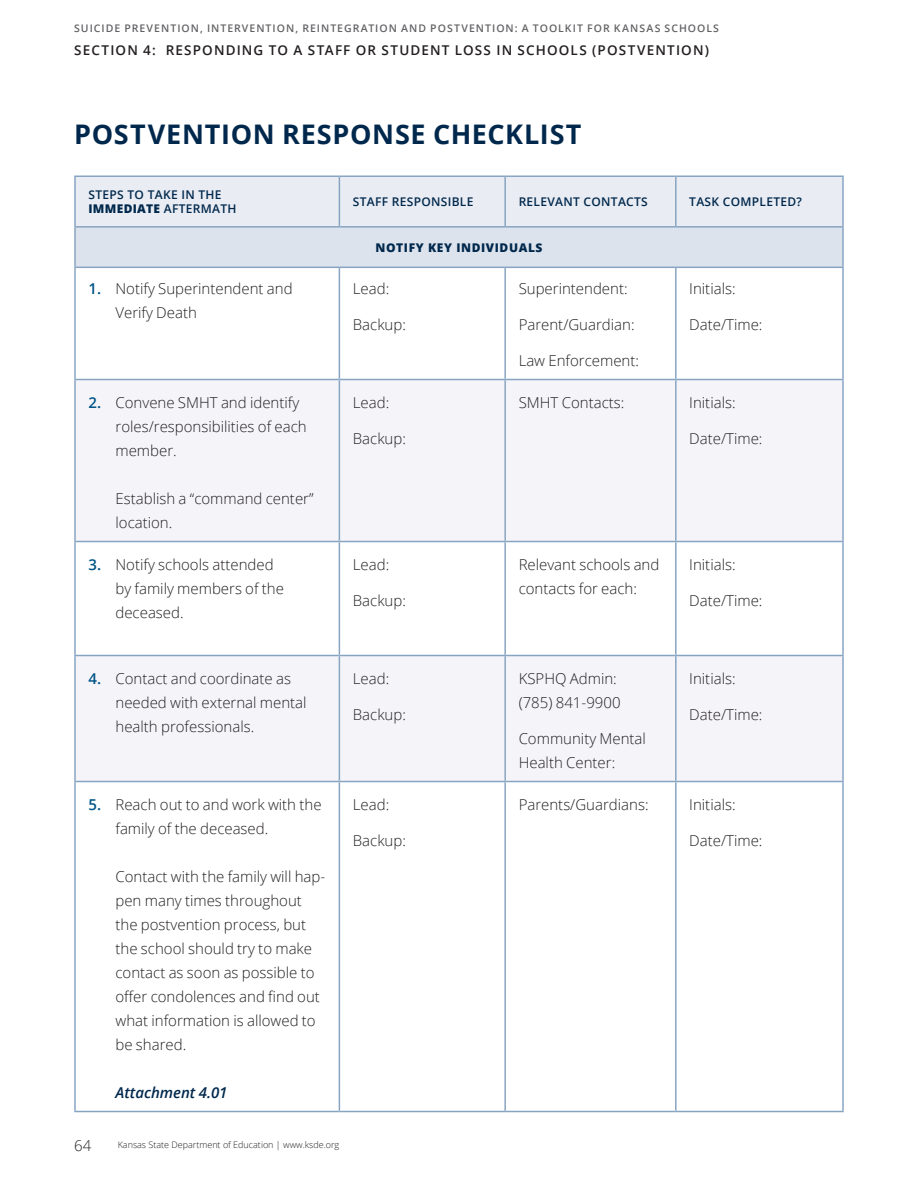
<style>
.page{position:relative;width:918px;height:1188px;background:#fff}
.page>*{position:absolute;margin:0;border:0;box-sizing:border-box;transform-origin:0 0}
.Attachment_title{font:700 27px "Open Sans";letter-spacing:.025em;color:#00284c}
.Body_text{font:300 15px/24px "Open Sans";color:#231f20}
.t1{font:italic 600 15px "Open Sans";color:#00284c}
.t2{font:600 13.5px "Open Sans";letter-spacing:.085em;color:#231f20}
.t3{font:600 12px/14.4px "Open Sans";letter-spacing:.025em;color:#00284c}
.t4{font:800 12px "Open Sans";letter-spacing:.05em;color:#00284c}
.t5{font:600 10.5px "Open Sans";letter-spacing:.095em;color:#636366}
.t6{font:300 9px "Open Sans";color:#231f20}
.s1{font-weight:800}
.s2{font-weight:600;color:#005587}
</style>
<div class="page">
<div style="left:76px;top:177px;width:766px;height:49px;background:#e9ecf3"></div>
<div style="left:75px;top:227px;width:768px;height:40px;background:#dde3ed"></div>
<div style="left:76px;top:380px;width:766px;height:161px;background:#f5f5f9"></div>
<svg style="left:76px;top:542px;width:766px;height:569px"></svg>
<hr style="left:74px;top:268px;width:2px;height:111px;background:#87a5c2">
<hr style="left:74px;top:176px;width:265px;height:1px;background:#87a5c2">
<hr style="left:74px;top:177px;width:2px;height:49px;background:#87a5c2">
<hr style="left:74px;top:226px;width:265px;height:2px;background:#87a5c2">
<hr style="left:74px;top:379px;width:265px;height:1px;background:#87a5c2">
<hr style="left:74px;top:380px;width:2px;height:161px;background:#87a5c2">
<hr style="left:74px;top:655px;width:265px;height:1px;background:#87a5c2">
<hr style="left:74px;top:656px;width:2px;height:125px;background:#87a5c2">
<hr style="left:74px;top:1111px;width:265px;height:1px;background:#87a5c2">
<hr style="left:74px;top:541px;width:265px;height:1px;background:#87a5c2">
<hr style="left:74px;top:542px;width:2px;height:113px;background:#87a5c2">
<hr style="left:74px;top:781px;width:265px;height:1px;background:#87a5c2">
<hr style="left:74px;top:782px;width:2px;height:329px;background:#87a5c2">
<hr style="left:339px;top:176px;width:166px;height:1px;background:#87a5c2">
<hr style="left:339px;top:177px;width:1px;height:49px;background:#87a5c2">
<hr style="left:505px;top:176px;width:171px;height:1px;background:#87a5c2">
<hr style="left:504px;top:177px;width:2px;height:49px;background:#87a5c2">
<hr style="left:676px;top:176px;width:168px;height:1px;background:#87a5c2">
<hr style="left:675px;top:177px;width:2px;height:49px;background:#87a5c2">
<hr style="left:842px;top:177px;width:2px;height:49px;background:#87a5c2">
<hr style="left:339px;top:226px;width:166px;height:2px;background:#87a5c2">
<hr style="left:505px;top:226px;width:171px;height:2px;background:#87a5c2">
<hr style="left:676px;top:226px;width:168px;height:2px;background:#87a5c2">
<hr style="left:339px;top:268px;width:1px;height:111px;background:#87a5c2">
<hr style="left:504px;top:268px;width:2px;height:111px;background:#87a5c2">
<hr style="left:675px;top:268px;width:2px;height:111px;background:#87a5c2">
<hr style="left:842px;top:268px;width:2px;height:111px;background:#87a5c2">
<hr style="left:339px;top:379px;width:166px;height:1px;background:#87a5c2">
<hr style="left:339px;top:380px;width:1px;height:161px;background:#87a5c2">
<hr style="left:505px;top:379px;width:171px;height:1px;background:#87a5c2">
<hr style="left:504px;top:380px;width:2px;height:161px;background:#87a5c2">
<hr style="left:676px;top:379px;width:168px;height:1px;background:#87a5c2">
<hr style="left:675px;top:380px;width:2px;height:161px;background:#87a5c2">
<hr style="left:842px;top:380px;width:2px;height:161px;background:#87a5c2">
<hr style="left:339px;top:541px;width:166px;height:1px;background:#87a5c2">
<hr style="left:339px;top:542px;width:1px;height:113px;background:#87a5c2">
<hr style="left:505px;top:541px;width:171px;height:1px;background:#87a5c2">
<hr style="left:504px;top:542px;width:2px;height:113px;background:#87a5c2">
<hr style="left:676px;top:541px;width:168px;height:1px;background:#87a5c2">
<hr style="left:675px;top:542px;width:2px;height:113px;background:#87a5c2">
<hr style="left:842px;top:542px;width:2px;height:113px;background:#87a5c2">
<hr style="left:339px;top:655px;width:166px;height:1px;background:#87a5c2">
<hr style="left:339px;top:656px;width:1px;height:125px;background:#87a5c2">
<hr style="left:505px;top:655px;width:171px;height:1px;background:#87a5c2">
<hr style="left:504px;top:656px;width:2px;height:125px;background:#87a5c2">
<hr style="left:676px;top:655px;width:168px;height:1px;background:#87a5c2">
<hr style="left:675px;top:656px;width:2px;height:125px;background:#87a5c2">
<hr style="left:842px;top:656px;width:2px;height:125px;background:#87a5c2">
<hr style="left:339px;top:781px;width:166px;height:1px;background:#87a5c2">
<hr style="left:339px;top:782px;width:1px;height:329px;background:#87a5c2">
<hr style="left:505px;top:781px;width:171px;height:1px;background:#87a5c2">
<hr style="left:504px;top:782px;width:2px;height:329px;background:#87a5c2">
<hr style="left:676px;top:781px;width:168px;height:1px;background:#87a5c2">
<hr style="left:675px;top:782px;width:2px;height:329px;background:#87a5c2">
<hr style="left:842px;top:782px;width:2px;height:329px;background:#87a5c2">
<hr style="left:339px;top:1111px;width:166px;height:1px;background:#87a5c2">
<hr style="left:505px;top:1111px;width:171px;height:1px;background:#87a5c2">
<hr style="left:676px;top:1111px;width:168px;height:1px;background:#87a5c2">
<hr style="left:74px;top:228px;width:2px;height:39px;background:#87a5c2">
<hr style="left:842px;top:228px;width:2px;height:39px;background:#87a5c2">
<hr style="left:74px;top:267px;width:265px;height:1px;background:#87a5c2">
<hr style="left:339px;top:267px;width:166px;height:1px;background:#87a5c2">
<hr style="left:505px;top:267px;width:171px;height:1px;background:#87a5c2">
<hr style="left:676px;top:267px;width:168px;height:1px;background:#87a5c2">
<p class="t5" style="left:74px;top:21px;width:646px">SUICIDE PREVENTION, INTERVENTION, REINTEGRATION AND POSTVENTION: A TOOLKIT FOR KANSAS SCHOOLS</p>
<p class="t2" style="left:74px;top:41px;width:112px">SECTION 4: RESPONDING</p>
<p class="t2" style="left:269px;top:41px;width:58px">TO A STAFF</p>
<p class="t2" style="left:356px;top:41px;width:46px">OR STUDENT</p>
<p class="t2" style="left:455px;top:41px;width:19px">LOSS</p>
<p class="t2" style="left:496px;top:41px;width:41px">IN SCHOOLS</p>
<p class="t2" style="left:592px;top:41px;width:26px">(POSTVENTION</p>
<p class="t2" style="left:705px;top:41px;width:6px">)</p>
<p class="Attachment_title" style="left:74px;top:115px;width:509px">POSTVENTION RESPONSE CHECKLIST</p>
<p class="t3" style="left:88px;top:187px;width:150px">STEPS TO TAKE IN THE<br><span class="s1">IMMEDIATE</span> AFTERMATH</p>
<p class="t3" style="left:353px;top:194px;width:122px">STAFF RESPONSIBLE</p>
<p class="t3" style="left:519px;top:194px;width:131px">RELEVANT CONTACTS</p>
<p class="t3" style="left:689px;top:194px;width:114px">TASK COMPLETED?</p>
<p class="t4" style="left:375px;top:238px;width:169px">NOTIFY KEY INDIVIDUALS</p>
<p class="Body_text" style="left:116px;top:276px;width:179px;text-indent:-27px"><span class="s2">1.</span> Notify Superintendent and<br>Verify Death</p>
<p class="Body_text" style="left:353px;top:276px;width:38px">Lead:</p>
<p class="Body_text" style="left:353px;top:312px;width:55px">Backup:</p>
<p class="Body_text" style="left:519px;top:276px;width:110px">Superintendent:</p>
<p class="Body_text" style="left:519px;top:312px;width:117px">Parent/Guardian:</p>
<p class="Body_text" style="left:519px;top:348px;width:122px">Law Enforcement:</p>
<p class="Body_text" style="left:689px;top:276px;width:48px">Initials:</p>
<p class="Body_text" style="left:689px;top:312px;width:75px">Date/Time:</p>
<p class="Body_text" style="left:116px;top:390px;width:193px;text-indent:-27px"><span class="s2">2.</span> Convene SMHT and identify roles/responsibilities of each member.</p>
<p class="Body_text" style="left:116px;top:486px;width:200px">Establish a “command center” location.</p>
<p class="Body_text" style="left:353px;top:390px;width:38px">Lead:</p>
<p class="Body_text" style="left:353px;top:426px;width:55px">Backup:</p>
<p class="Body_text" style="left:116px;top:552px;width:170px;text-indent:-27px"><span class="s2">3.</span> Notify schools attended by family members of the deceased.</p>
<p class="Body_text" style="left:353px;top:552px;width:38px">Lead:</p>
<p class="Body_text" style="left:353px;top:588px;width:55px">Backup:</p>
<p class="Body_text" style="left:116px;top:666px;width:193px;text-indent:-27px"><span class="s2">4.</span> Contact and coordinate as needed with external mental health professionals.</p>
<p class="Body_text" style="left:353px;top:666px;width:38px">Lead:</p>
<p class="Body_text" style="left:353px;top:702px;width:55px">Backup:</p>
<p class="Body_text" style="left:116px;top:792px;width:208px;text-indent:-27px"><span class="s2">5.</span> Reach out to and work with the family of the deceased.</p>
<p class="Body_text" style="left:116px;top:864px;width:211px">Contact with the family will hap&shy;pen many times throughout the postvention process, but the school should try to make contact as soon as possible to offer condolences and find out what information is allowed to be shared.</p>
<p class="t1" style="left:116px;top:1082px;width:114px">Attachment 4.01</p>
<p class="Body_text" style="left:353px;top:792px;width:38px">Lead:</p>
<p class="Body_text" style="left:353px;top:828px;width:55px">Backup:</p>
<p class="Body_text" style="left:74px;top:1133px;width:19px">64</p>
<p class="t6" style="left:118px;top:1139px;width:223px">Kansas State Department of Education | www.ksde.org</p>
<p class="Body_text" style="left:519px;top:390px;width:107px">SMHT Contacts:</p>
<p class="Body_text" style="left:689px;top:390px;width:48px">Initials:</p>
<p class="Body_text" style="left:689px;top:426px;width:75px">Date/Time:</p>
<p class="Body_text" style="left:519px;top:552px;width:142px">Relevant schools and contacts for each:</p>
<p class="Body_text" style="left:689px;top:552px;width:48px">Initials:</p>
<p class="Body_text" style="left:689px;top:588px;width:75px">Date/Time:</p>
<p class="Body_text" style="left:519px;top:666px;width:103px">KSPHQ Admin: (785) 841-9900</p>
<p class="Body_text" style="left:519px;top:726px;width:129px">Community Mental<br>Health Center:</p>
<p class="Body_text" style="left:689px;top:666px;width:48px">Initials:</p>
<p class="Body_text" style="left:689px;top:702px;width:75px">Date/Time:</p>
<p class="Body_text" style="left:519px;top:792px;width:131px">Parents/Guardians:</p>
<p class="Body_text" style="left:689px;top:792px;width:48px">Initials:</p>
<p class="Body_text" style="left:689px;top:828px;width:75px">Date/Time:</p>
</div>
